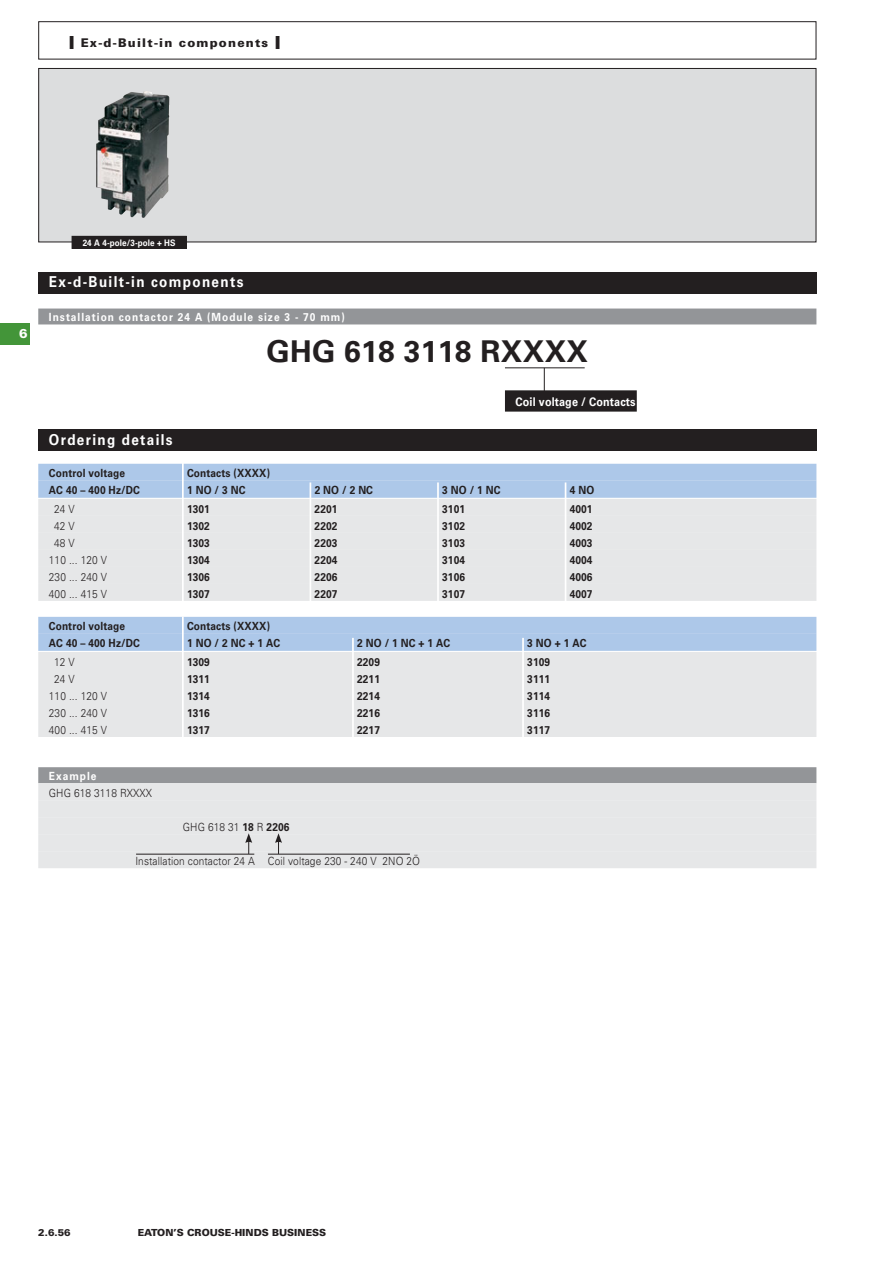
<style>
.page{position:relative;width:893px;height:1263px;background:#fff}
.page>*{position:absolute;margin:0;border:0;box-sizing:border-box;transform-origin:0 0}
.t1{font:700 30px "Univers LT Pro 65";letter-spacing:.01em;color:#231f20}
.t2{font:700 15px "Univers LT Pro 65";letter-spacing:.1em;color:#fff;scale:.9 1}
.t3{font:900 12.75px "Univers LT Pro 75";color:#fff}
.t4{font:900 12px "Univers LT Pro 75";letter-spacing:.1em;color:#231f20}
.t5{font:700 12px "Univers LT Pro 65";letter-spacing:.01em;color:#fff;scale:.9 1}
.t6{font:700 11.25px "Univers LT Pro 65";letter-spacing:.01em;color:#231f20;scale:.9 1}
.t7{font:300 11.25px "Univers LT Pro 45";letter-spacing:.01em;color:#231f20;scale:.9 1}
.t8{font:700 11.25px "Univers LT Pro 65";letter-spacing:.1em;color:#fff;scale:.9 1}
.t9{font:900 9.75px "Univers LT Pro 75";color:#231f20}
.t10{font:700 9px "Univers LT Pro 65";letter-spacing:.01em;color:#fff;scale:.9 1}
.s1{font-size:18px}
.s2{font-family:"Univers LT Pro 65";font-weight:700}
</style>
<div class="page">
<div style="left:0;top:323px;width:30px;height:21px;background:#439539"></div>
<div style="left:38px;top:21px;width:778px;height:39px;border:1px solid #231f20"></div>
<div style="left:39px;top:68px;width:777px;height:174px;background:#dcddde"></div>
<div style="left:38px;top:68px;width:778px;height:174px;border:1px solid #231f20"></div>
<img style="left:96px;top:91px;width:50px;height:126px">
<div style="left:72px;top:236px;width:114px;height:12px;background:#231f20"></div>
<div style="left:72px;top:236px;width:115px;height:13px;border:1px solid #231f20"></div>
<div style="left:38px;top:272px;width:778px;height:21px;background:#231f20"></div>
<div style="left:38px;top:308px;width:778px;height:16px;background:#939598"></div>
<div style="left:505px;top:390px;width:132px;height:22px;background:#231f20"></div>
<hr style="left:505px;top:367px;width:80px;height:1px;background:#231f20">
<hr style="left:544px;top:368px;width:1px;height:32px;background:#231f20">
<div style="left:38px;top:429px;width:778px;height:22px;background:#231f20"></div>
<div style="left:38px;top:464px;width:778px;height:17px;background:#adc8e9"></div>
<div style="left:38px;top:481px;width:778px;height:17px;background:#adc8e9"></div>
<div style="left:38px;top:499px;width:778px;height:17px;background:#e6e7e8"></div>
<div style="left:38px;top:516px;width:778px;height:17px;background:#e6e7e8"></div>
<div style="left:38px;top:533px;width:778px;height:17px;background:#e6e7e8"></div>
<div style="left:38px;top:550px;width:778px;height:17px;background:#e6e7e8"></div>
<div style="left:38px;top:567px;width:778px;height:17px;background:#e6e7e8"></div>
<div style="left:38px;top:584px;width:778px;height:17px;background:#e6e7e8"></div>
<div style="left:38px;top:617px;width:778px;height:17px;background:#adc8e9"></div>
<div style="left:38px;top:634px;width:778px;height:17px;background:#adc8e9"></div>
<div style="left:38px;top:652px;width:778px;height:17px;background:#e6e7e8"></div>
<div style="left:38px;top:669px;width:778px;height:17px;background:#e6e7e8"></div>
<div style="left:38px;top:686px;width:778px;height:17px;background:#e6e7e8"></div>
<div style="left:38px;top:703px;width:778px;height:17px;background:#e6e7e8"></div>
<div style="left:38px;top:720px;width:778px;height:17px;background:#e6e7e8"></div>
<hr style="left:182px;top:463px;width:2px;height:139px;background:#fff">
<hr style="left:310px;top:482px;width:1px;height:120px;background:#fff">
<hr style="left:182px;top:617px;width:2px;height:121px;background:#fff">
<hr style="left:352px;top:638px;width:2px;height:100px;background:#fff">
<hr style="left:522px;top:638px;width:2px;height:100px;background:#fff">
<hr style="left:437px;top:482px;width:2px;height:120px;background:#fff">
<hr style="left:565px;top:482px;width:1px;height:120px;background:#fff">
<div style="left:38px;top:767px;width:778px;height:16px;background:#939598"></div>
<div style="left:38px;top:783px;width:778px;height:17px;background:#e6e7e8"></div>
<div style="left:38px;top:800px;width:778px;height:17px;background:#e6e7e8"></div>
<div style="left:38px;top:817px;width:778px;height:17px;background:#e6e7e8"></div>
<div style="left:38px;top:834px;width:778px;height:17px;background:#e6e7e8"></div>
<div style="left:38px;top:851px;width:778px;height:17px;background:#e6e7e8"></div>
<svg style="left:275px;top:833px;width:7px;height:21px"></svg>
<svg style="left:245px;top:833px;width:7px;height:21px"></svg>
<hr style="left:268px;top:854px;width:142px;height:1px;background:#231f20">
<hr style="left:136px;top:854px;width:118px;height:1px;background:#231f20">
<p class="t4" style="left:69px;top:37px;width:213px"><span class="s1">I</span> Ex-d-Built-in components <span class="s1">I</span></p>
<p class="t3" style="left:19px;top:328px;width:10px">6</p>
<p class="t10" style="left:83px;top:239px;width:105px">24 A 4-pole/3-pole + HS</p>
<h2 class="t2" style="left:49px;top:277px;width:218px">Ex-d-Built-in components</h2>
<p class="t8" style="left:49px;top:313px;width:330px">Installation contactor 24 A (Module size 3 - 70 mm)</p>
<h1 class="t1" style="left:266px;top:340px;width:323px">GHG 618 3118 RXXXX</h1>
<p class="t5" style="left:516px;top:398px;width:135px">Coil voltage / Contacts</p>
<h2 class="t2" style="left:49px;top:434px;width:139px">Ordering details</h2>
<p class="t6" style="left:49px;top:468px;width:86px">Control voltage</p>
<p class="t6" style="left:187px;top:468px;width:94px">Contacts (XXXX)</p>
<p class="t6" style="left:49px;top:485px;width:103px">AC 40 – 400 Hz/DC</p>
<p class="t6" style="left:187px;top:485px;width:66px">1 NO / 3 NC</p>
<p class="t6" style="left:315px;top:485px;width:66px">2 NO / 2 NC</p>
<p class="t6" style="left:442px;top:485px;width:66px">3 NO / 1 NC</p>
<p class="t6" style="left:570px;top:485px;width:29px">4 NO</p>
<p class="t7" style="left:54px;top:504px;width:24px">24 V</p>
<p class="t6" style="left:187px;top:505px;width:27px">1301</p>
<p class="t6" style="left:315px;top:505px;width:27px">2201</p>
<p class="t6" style="left:442px;top:505px;width:27px">3101</p>
<p class="t6" style="left:570px;top:505px;width:27px">4001</p>
<p class="t7" style="left:54px;top:521px;width:24px">42 V</p>
<p class="t6" style="left:187px;top:522px;width:27px">1302</p>
<p class="t6" style="left:315px;top:522px;width:27px">2202</p>
<p class="t6" style="left:442px;top:522px;width:27px">3102</p>
<p class="t6" style="left:570px;top:522px;width:27px">4002</p>
<p class="t7" style="left:54px;top:538px;width:24px">48 V</p>
<p class="t6" style="left:187px;top:539px;width:27px">1303</p>
<p class="t6" style="left:315px;top:539px;width:27px">2203</p>
<p class="t6" style="left:442px;top:539px;width:27px">3103</p>
<p class="t6" style="left:570px;top:539px;width:27px">4003</p>
<p class="t7" style="left:49px;top:556px;width:66px">110 ... 120 V</p>
<p class="t6" style="left:187px;top:556px;width:27px">1304</p>
<p class="t6" style="left:315px;top:556px;width:27px">2204</p>
<p class="t6" style="left:442px;top:556px;width:27px">3104</p>
<p class="t6" style="left:570px;top:556px;width:27px">4004</p>
<p class="t7" style="left:49px;top:573px;width:66px">230 ... 240 V</p>
<p class="t6" style="left:187px;top:573px;width:27px">1306</p>
<p class="t6" style="left:315px;top:573px;width:27px">2206</p>
<p class="t6" style="left:442px;top:573px;width:27px">3106</p>
<p class="t6" style="left:570px;top:573px;width:27px">4006</p>
<p class="t7" style="left:49px;top:590px;width:66px">400 ... 415 V</p>
<p class="t6" style="left:187px;top:590px;width:27px">1307</p>
<p class="t6" style="left:315px;top:590px;width:27px">2207</p>
<p class="t6" style="left:442px;top:590px;width:27px">3107</p>
<p class="t6" style="left:570px;top:590px;width:27px">4007</p>
<p class="t6" style="left:49px;top:622px;width:86px">Control voltage</p>
<p class="t6" style="left:187px;top:622px;width:94px">Contacts (XXXX)</p>
<p class="t6" style="left:49px;top:639px;width:103px">AC 40 – 400 Hz/DC</p>
<p class="t6" style="left:187px;top:639px;width:105px">1 NO / 2 NC + 1 AC</p>
<p class="t6" style="left:357px;top:639px;width:105px">2 NO / 1 NC + 1 AC</p>
<p class="t6" style="left:527px;top:639px;width:67px">3 NO + 1 AC</p>
<p class="t7" style="left:54px;top:658px;width:24px">12 V</p>
<p class="t6" style="left:187px;top:658px;width:27px">1309</p>
<p class="t6" style="left:357px;top:658px;width:27px">2209</p>
<p class="t6" style="left:527px;top:658px;width:27px">3109</p>
<p class="t7" style="left:54px;top:675px;width:24px">24 V</p>
<p class="t6" style="left:187px;top:675px;width:27px">1311</p>
<p class="t6" style="left:357px;top:675px;width:27px">2211</p>
<p class="t6" style="left:527px;top:675px;width:27px">3111</p>
<p class="t7" style="left:49px;top:692px;width:66px">110 ... 120 V</p>
<p class="t6" style="left:187px;top:692px;width:27px">1314</p>
<p class="t6" style="left:357px;top:692px;width:27px">2214</p>
<p class="t6" style="left:527px;top:692px;width:27px">3114</p>
<p class="t7" style="left:49px;top:709px;width:66px">230 ... 240 V</p>
<p class="t6" style="left:187px;top:709px;width:27px">1316</p>
<p class="t6" style="left:357px;top:709px;width:27px">2216</p>
<p class="t6" style="left:527px;top:709px;width:27px">3116</p>
<p class="t7" style="left:49px;top:726px;width:66px">400 ... 415 V</p>
<p class="t6" style="left:187px;top:726px;width:27px">1317</p>
<p class="t6" style="left:357px;top:726px;width:27px">2217</p>
<p class="t6" style="left:527px;top:726px;width:27px">3117</p>
<p class="t8" style="left:49px;top:772px;width:55px">Example</p>
<p class="t7" style="left:49px;top:789px;width:116px">GHG 618 3118 RXXXX</p>
<p class="t7" style="left:183px;top:823px;width:120px">GHG 618 31 <span class="s2">18</span> R <span class="s2">2206</span></p>
<p class="t7" style="left:135px;top:857px;width:318px">Installation contactor 24 A Coil voltage 230 - 240 V 2NO 2Ö</p>
<p class="t9" style="left:38px;top:1228px;width:34px">2.6.56</p>
<p class="t9" style="left:138px;top:1228px;width:190px">EATON’S CROUSE-HINDS BUSINESS</p>
</div>
